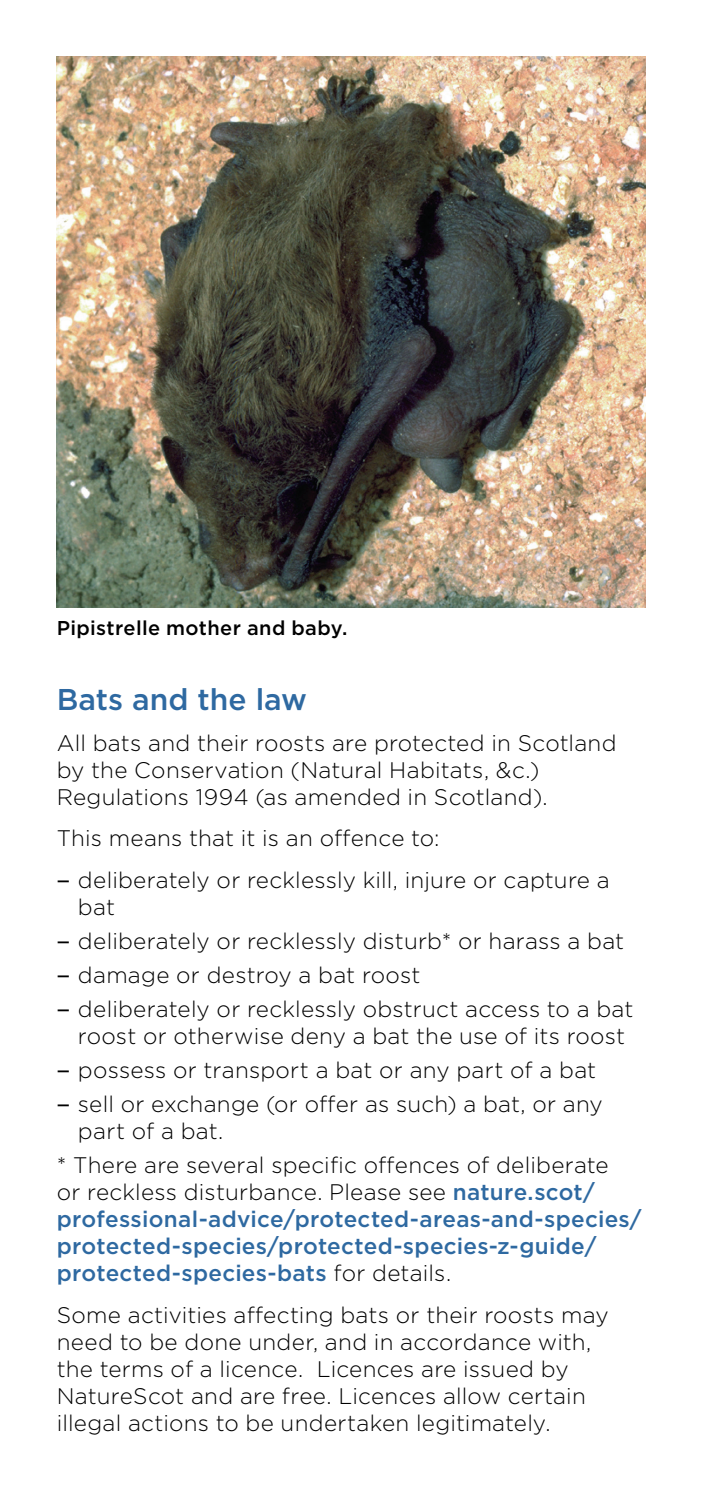
<style>
.page{position:relative;width:702px;height:1489px;background:#fff}
.page>*{position:absolute;margin:0;border:0;box-sizing:border-box;transform-origin:0 0}
.Heading{font:500 30px "Gotham";color:#2e69a1}
.Body_text{font:300 22.5px/27px "Gotham";letter-spacing:.01em;color:#000}
.Bullet{font:300 22.5px/27px "Gotham";letter-spacing:.01em;color:#000}
.Body_text-2{font:500 22.5px/27px "Gotham";letter-spacing:.01em;color:#2e69a1}
.t1{font:500 20px "Gotham";letter-spacing:.015em;color:#000}
.s1{font-family:"Akzidenz Grotesk BE";font-weight:400}
.s2{font-weight:300;color:#000}
</style>
<div class="page">
<img style="left:57px;top:57px;width:588px;height:550px">
<p class="t1" style="left:57px;top:615px;width:292px">Pipistrelle mother and baby.</p>
<h2 class="Heading" style="left:57px;top:679px;width:252px">Bats and the law</h2>
<p class="Body_text" style="left:57px;top:729px;width:561px">All bats and their roosts are protected in Scotland by the Conservation (Natural Habitats, &amp;c.)<br>Regulations 1994 (as amended in Scotland).</p>
<p class="Body_text" style="left:57px;top:824px;width:384px">This means that it is an offence to:</p>
<p class="Bullet" style="left:78px;top:865px;width:533px;text-indent:-21px"><span class="s1">–</span> deliberately or recklessly kill, injure or capture a bat</p>
<p class="Bullet" style="left:57px;top:926px;width:569px"><span class="s1">–</span> deliberately or recklessly disturb* or harass a bat</p>
<p class="Bullet" style="left:57px;top:960px;width:365px"><span class="s1">–</span> damage or destroy a bat roost</p>
<p class="Bullet" style="left:57px;top:994px;width:578px;text-align:center"><span class="s1">–</span> deliberately or recklessly obstruct access to a bat roost or otherwise deny a bat the use of its roost</p>
<p class="Bullet" style="left:57px;top:1055px;width:541px"><span class="s1">–</span> possess or transport a bat or any part of a bat</p>
<p class="Bullet" style="left:78px;top:1090px;width:526px;text-indent:-21px"><span class="s1">–</span> sell or exchange (or offer as such) a bat, or any part of a bat.</p>
<p class="Body_text-2" style="left:57px;top:1151px;width:586px"><span class="s2">* There are several specific offences of deliberate<br>or reckless disturbance. Please see</span> nature.scot/ professional-advice/protected-areas-and-species/ protected-species/protected-species-z-guide/ protected-species-bats <span class="s2">for details.</span></p>
<p class="Body_text" style="left:57px;top:1300px;width:553px">Some activities affecting bats or their roosts may need to be done under, and in accordance with, the terms of a licence. Licences are issued by NatureScot and are free. Licences allow certain illegal actions to be undertaken legitimately.</p>
</div>
